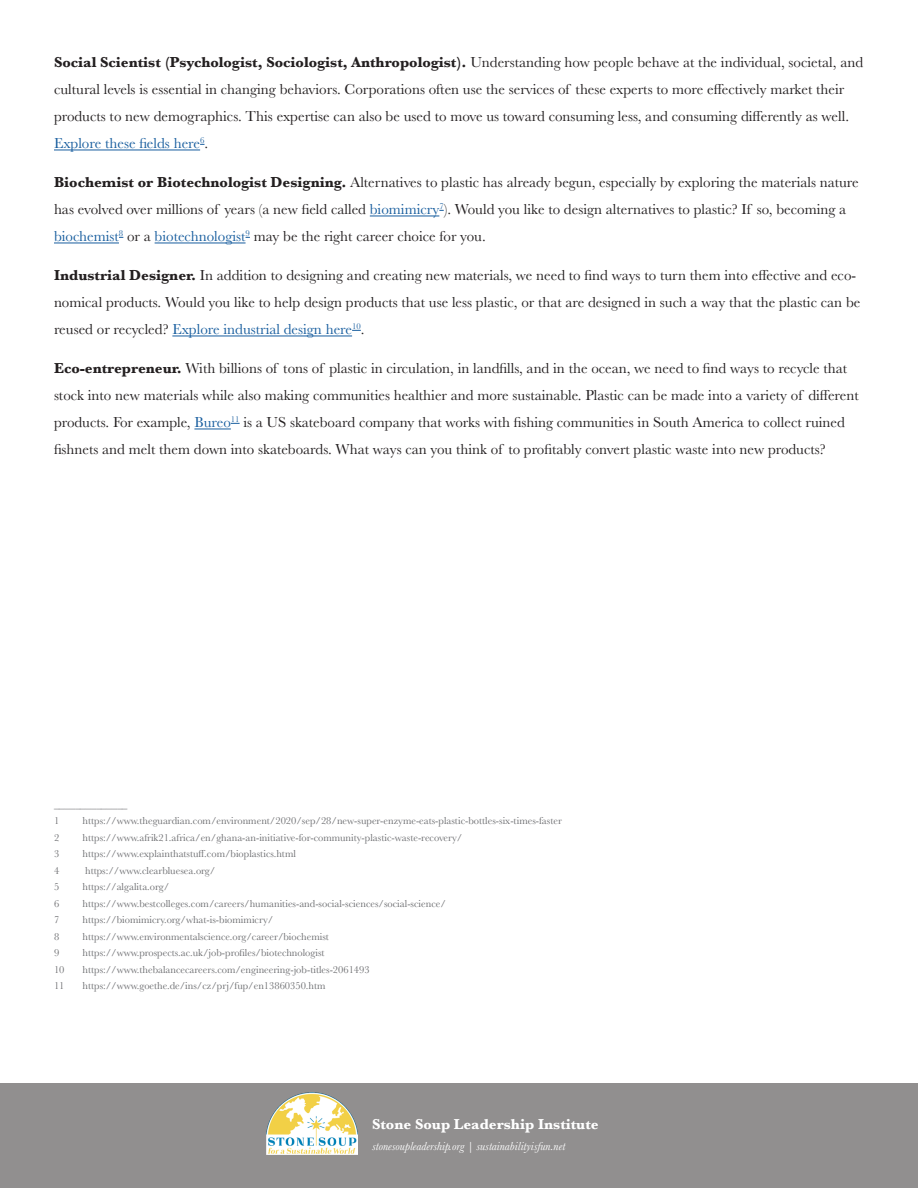
<style>
.page{position:relative;width:918px;height:1188px;background:#fff}
.page>*{position:absolute;margin:0;border:0;box-sizing:border-box;transform-origin:0 0}
.t1{font:15px/27px "Baskerville";color:#231f20}
.t2{font:700 15px "Baskerville";color:#fff}
.t3{font:italic 12px "Baskerville";color:#fff}
.Footnotes{font:10.5px "Baskerville";color:#6c6d70}
.s1{font-weight:700}
.s2{color:#175d9e}
</style>
<div class="page">
<div style="left:0;top:1083px;width:918px;height:105px;background:#918f8f"></div>
<hr style="left:54px;top:150px;width:146px;height:1px;background:#175d9e">
<hr style="left:370px;top:216px;width:69px;height:1px;background:#175d9e">
<hr style="left:54px;top:243px;width:65px;height:1px;background:#175d9e">
<hr style="left:155px;top:243px;width:91px;height:1px;background:#175d9e">
<hr style="left:172px;top:336px;width:180px;height:1px;background:#175d9e">
<hr style="left:194px;top:429px;width:37px;height:1px;background:#175d9e">
<img style="left:267px;top:1093px;width:90px;height:61px">
<p class="t1" style="left:54px;top:49px;width:811px"><span class="s1">Social Scientist (Psychologist, Sociologist, Anthropologist).</span> Understanding how people behave at the individual, societal, and cultural levels is essential in changing behaviors. Corporations often use the services of these experts to more effectively market their products to new demographics. This expertise can also be used to move us toward consuming less, and consuming differently as well.<br><span class="s2">Explore these fields here</span><sup>6</sup>.</p>
<p class="t1" style="left:54px;top:169px;width:806px"><span class="s1">Biochemist or Biotechnologist Designing.</span> Alternatives to plastic has already begun, especially by exploring the materials nature has evolved over millions of years (a new field called <span class="s2">biomimicry</span><sup>7</sup>). Would you like to design alternatives to plastic? If so, becoming a <span class="s2">biochemist</span><sup>8</sup> or a <span class="s2">biotechnologist</span><sup>9</sup> may be the right career choice for you.</p>
<p class="t1" style="left:54px;top:262px;width:808px"><span class="s1">Industrial Designer.</span> In addition to designing and creating new materials, we need to find ways to turn them into effective and eco&shy;nomical products. Would you like to help design products that use less plastic, or that are designed in such a way that the plastic can be reused or recycled? <span class="s2">Explore industrial design here</span><sup>10</sup>.</p>
<p class="t1" style="left:54px;top:355px;width:806px"><span class="s1">Eco-entrepreneur.</span> With billions of tons of plastic in circulation, in landfills, and in the ocean, we need to find ways to recycle that stock into new materials while also making communities healthier and more sustainable. Plastic can be made into a variety of different products. For example, <span class="s2">Bureo</span><sup>11</sup> is a US skateboard company that works with fishing communities in South America to collect ruined fishnets and melt them down into skateboards. What ways can you think of to profitably convert plastic waste into new products?</p>
<p class="Footnotes" style="left:54px;top:797px;width:75px">______________</p>
<p class="Footnotes" style="left:54px;top:814px;width:7px">1</p>
<p class="Footnotes" style="left:82px;top:814px;width:481px">https://www.theguardian.com/environment/2020/sep/28/new-super-enzyme-eats-plastic-bottles-six-times-faster</p>
<p class="Footnotes" style="left:54px;top:830px;width:7px">2</p>
<p class="Footnotes" style="left:82px;top:830px;width:381px">https://www.afrik21.africa/en/ghana-an-initiative-for-community-plastic-waste-recovery/</p>
<p class="Footnotes" style="left:54px;top:847px;width:7px">3</p>
<p class="Footnotes" style="left:82px;top:847px;width:215px">https://www.explainthatstuff.com/bioplastics.html</p>
<p class="Footnotes" style="left:54px;top:863px;width:7px">4</p>
<p class="Footnotes" style="left:85px;top:863px;width:132px">https://www.clearbluesea.org/</p>
<p class="Footnotes" style="left:54px;top:880px;width:7px">5</p>
<p class="Footnotes" style="left:82px;top:880px;width:88px">https://algalita.org/</p>
<p class="Footnotes" style="left:54px;top:896px;width:7px">6</p>
<p class="Footnotes" style="left:82px;top:896px;width:365px">https://www.bestcolleges.com/careers/humanities-and-social-sciences/social-science/</p>
<p class="Footnotes" style="left:54px;top:913px;width:7px">7</p>
<p class="Footnotes" style="left:82px;top:913px;width:192px">https://biomimicry.org/what-is-biomimicry/</p>
<p class="Footnotes" style="left:54px;top:929px;width:7px">8</p>
<p class="Footnotes" style="left:82px;top:929px;width:248px">https://www.environmentalscience.org/career/biochemist</p>
<p class="Footnotes" style="left:54px;top:946px;width:7px">9</p>
<p class="Footnotes" style="left:82px;top:946px;width:244px">https://www.prospects.ac.uk/job-profiles/biotechnologist</p>
<p class="Footnotes" style="left:54px;top:962px;width:12px">10</p>
<p class="Footnotes" style="left:82px;top:962px;width:289px">https://www.thebalancecareers.com/engineering-job-titles-2061493</p>
<p class="Footnotes" style="left:54px;top:979px;width:12px">11</p>
<p class="Footnotes" style="left:82px;top:979px;width:245px">https://www.goethe.de/ins/cz/prj/fup/en13860350.htm</p>
<p class="t2" style="left:372px;top:1114px;width:228px">Stone Soup Leadership Institute</p>
<p class="t3" style="left:372px;top:1138px;width:195px">stonesoupleadership.org | sustainabilityisfun.net</p>
</div>
